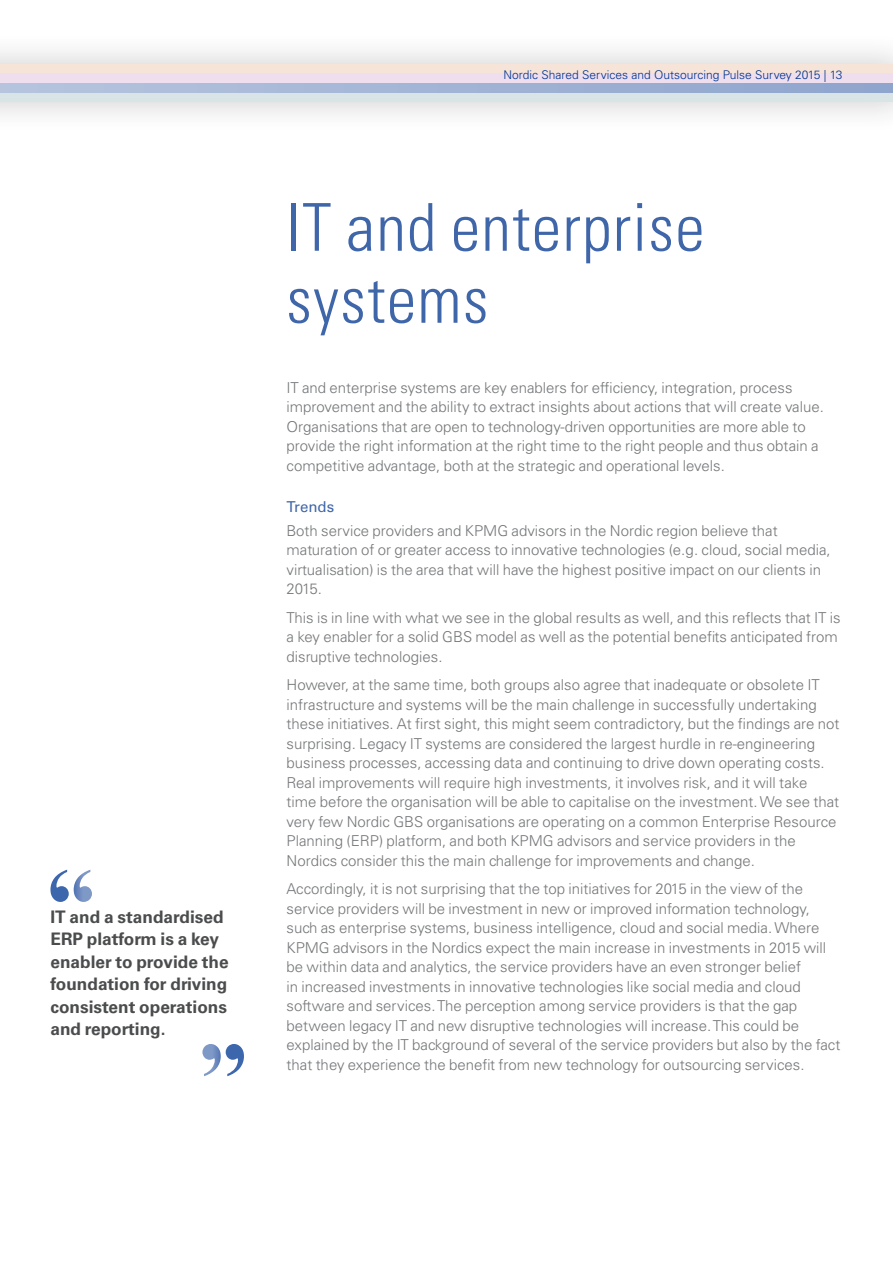
<style>
.page{position:relative;width:893px;height:1263px;background:#fff}
.page>*{position:absolute;margin:0;border:0;box-sizing:border-box;transform-origin:0 0}
.page_heading{font:300 condensed 66px/72px "Univers LT Std";letter-spacing:.02em;color:#4066aa}
.quote{font:700 17.25px/22.5px "Univers LT Std";color:#4b4c4d}
.Body_text_10pt{font:300 15px/19.5px "Univers LT Std";color:#747678}
.para_heading{font:15px "Univers LT Std";color:#4066aa}
.t1{font:300 12px "Univers LT Std";color:#00338d}
</style>
<div class="page">
<div style="left:0;top:0;width:893px;height:167px;background:#231f20;opacity:.4"></div>
<div style="left:0;top:64px;width:893px;height:10px;background:#f6e4d8"></div>
<div style="left:0;top:92px;width:893px;height:10px;background:#d8e4e6"></div>
<svg style="left:0;top:83px;width:893px;height:10px;background:#a2b4d5"></svg>
<div style="left:0;top:73px;width:893px;height:10px;background:#eedeee"></div>
<svg style="left:50px;top:870px;width:42px;height:32px"></svg>
<svg style="left:202px;top:1044px;width:42px;height:32px"></svg>
<p class="quote" style="left:50px;top:906px;width:180px">IT and a standardised<br>ERP platform is a key enabler to provide the foundation for driving consistent operations and reporting.</p>
<p class="t1" style="left:504px;top:68px;width:340px">Nordic Shared Services and Outsourcing Pulse Survey 2015 | 13</p>
<p class="page_heading" style="left:286px;top:192px;width:420px">IT and enterprise systems</p>
<p class="Body_text_10pt" style="left:286px;top:378px;width:539px">IT and enterprise systems are key enablers for efficiency, integration, process improvement and the ability to extract insights about actions that will create value.<br>Organisations that are open to technology-driven opportunities are more able to provide the right information at the right time to the right people and thus obtain a competitive advantage, both at the strategic and operational levels.</p>
<p class="para_heading" style="left:286px;top:498px;width:49px">Trends</p>
<p class="Body_text_10pt" style="left:286px;top:521px;width:546px">Both service providers and KPMG advisors in the Nordic region believe that maturation of or greater access to innovative technologies (e.g. cloud, social media, virtualisation) is the area that will have the highest positive impact on our clients in 2015.</p>
<p class="Body_text_10pt" style="left:286px;top:608px;width:556px">This is in line with what we see in the global results as well, and this reflects that IT is a key enabler for a solid GBS model as well as the potential benefits anticipated from disruptive technologies.</p>
<p class="Body_text_10pt" style="left:286px;top:675px;width:555px">However, at the same time, both groups also agree that inadequate or obsolete IT infrastructure and systems will be the main challenge in successfully undertaking these initiatives. At first sight, this might seem contradictory, but the findings are not surprising. Legacy IT systems are considered the largest hurdle in re-engineering business processes, accessing data and continuing to drive down operating costs.<br>Real improvements will require high investments, it involves risk, and it will take time before the organisation will be able to capitalise on the investment. We see that very few Nordic GBS organisations are operating on a common Enterprise Resource Planning (ERP) platform, and both KPMG advisors and service providers in the Nordics consider this the main challenge for improvements and change.</p>
<p class="Body_text_10pt" style="left:286px;top:879px;width:555px">Accordingly, it is not surprising that the top initiatives for 2015 in the view of the service providers will be investment in new or improved information technology, such as enterprise systems, business intelligence, cloud and social media. Where KPMG advisors in the Nordics expect the main increase in investments in 2015 will be within data and analytics, the service providers have an even stronger belief<br>in increased investments in innovative technologies like social media and cloud software and services. The perception among service providers is that the gap between legacy IT and new disruptive technologies will increase. This could be explained by the IT background of several of the service providers but also by the fact that they experience the benefit from new technology for outsourcing services.</p>
</div>
